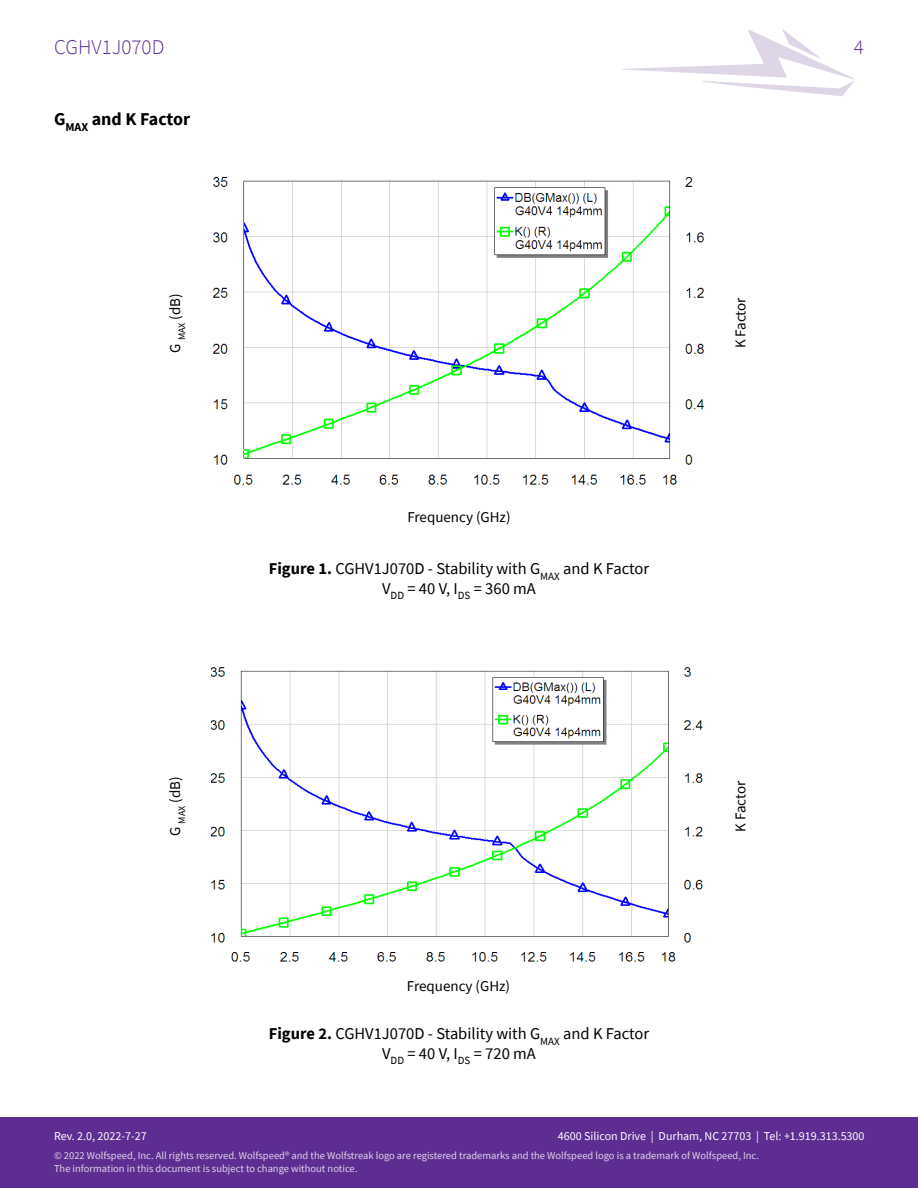
<style>
.page{position:relative;width:918px;height:1188px;background:#fff}
.page>*{position:absolute;margin:0;border:0;box-sizing:border-box;transform-origin:0 0}
.t1{font:300 21px "Source Sans Pro";color:#5e2d91}
.t2{font:700 18px "Source Sans Pro";color:#000}
.t3{font:16.5px/19.8px "Source Sans Pro";color:#000;text-align:center}
.t4{font:15px "Source Sans Pro";color:#000}
.t5{font:12px "Source Sans Pro";color:#fff}
.t6{font:10.5px/12.6px "Source Sans Pro";color:#fff}
.s1{font-weight:700}
</style>
<div class="page">
<svg style="left:622px;top:29px;width:232px;height:67px"></svg>
<div style="left:0;top:1118px;width:918px;height:70px;background:#5e2d91"></div>
<img style="left:212px;top:176px;width:492px;height:309px">
<img style="left:211px;top:667px;width:492px;height:295px">
<h1 class="t1" style="left:54px;top:34px;width:112px">CGHV1J070D</h1>
<h1 class="t1" style="left:854px;top:34px;width:12px">4</h1>
<h2 class="t2" style="left:54px;top:107px;width:138px">G<sub>MAX</sub> and K Factor</h2>
<h3 class="t4" style="left:166px;top:353px;width:61px;rotate:-90deg">G <sub>MAX</sub> (dB)</h3>
<h3 class="t4" style="left:731px;top:348px;width:53px;rotate:-90deg">K Factor</h3>
<h3 class="t4" style="left:407px;top:507px;width:105px">Frequency (GHz)</h3>
<h3 class="t3" style="left:269px;top:559px;width:382px"><span class="s1">Figure 1.</span> CGHV1J070D - Stability with G<sub>MAX</sub> and K Factor<br>V<sub>DD</sub> = 40 V, I<sub>DS</sub> = 360 mA</h3>
<h3 class="t4" style="left:166px;top:836px;width:61px;rotate:-90deg">G <sub>MAX</sub> (dB)</h3>
<h3 class="t4" style="left:731px;top:832px;width:53px;rotate:-90deg">K Factor</h3>
<h3 class="t4" style="left:407px;top:976px;width:105px">Frequency (GHz)</h3>
<h3 class="t3" style="left:269px;top:1024px;width:382px"><span class="s1">Figure 2.</span> CGHV1J070D - Stability with G<sub>MAX</sub> and K Factor<br>V<sub>DD</sub> = 40 V, I<sub>DS</sub> = 720 mA</h3>
<p class="t5" style="left:558px;top:1129px;width:308px">4600 Silicon Drive | Durham, NC 27703 | Tel: +1.919.313.5300</p>
<p class="t5" style="left:54px;top:1129px;width:94px">Rev. 2.0, 2022-7-27</p>
<p class="t6" style="left:54px;top:1149px;width:707px">© 2022 Wolfspeed, Inc. All rights reserved. Wolfspeed® and the Wolfstreak logo are registered trademarks and the Wolfspeed logo is a trademark of Wolfspeed, Inc.<br>The information in this document is subject to change without notice.</p>
</div>
